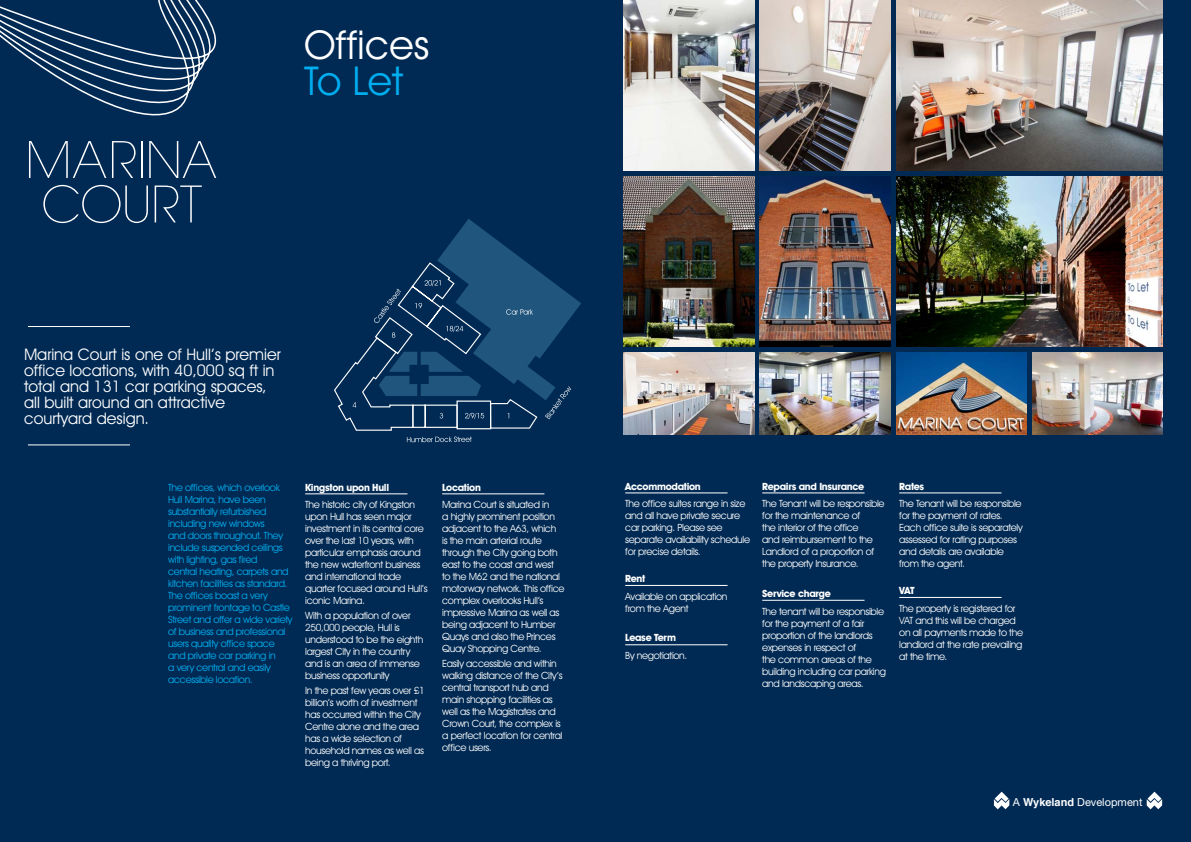
<style>
.page{position:relative;width:1191px;height:842px;background:#002a54}
.page>*{position:absolute;margin:0;border:0;box-sizing:border-box;transform-origin:0 0}
.t1{font:40px/36px "Avant Garde IT Cby BT";color:#fff}
.t2{font:16px/16px "Avant Garde IT Cby BT";color:#fff}
.t3{font:11px "Helvetica Neue";color:#fff}
.t4{font:10px/12px "Avant Garde IT Cby BT";letter-spacing:-.03em;color:#fff}
.t5{font:10px/12px "Avant Garde IT Cby BT";letter-spacing:-.03em;color:#00aeef}
.t6{font:700 10px "Avant Garde IT Cby BT";letter-spacing:-.03em;color:#fff}
.s1{color:#00aeef}
.s2{font-family:"Helvetica";font-weight:700}
</style>
<div class="page">
<svg style="left:29px;top:141px;width:77px;height:37px;background:#204569"></svg>
<svg style="left:112px;top:141px;width:24px;height:37px"></svg>
<hr style="left:141px;top:141px;width:2px;height:37px;background:#fff">
<svg style="left:149px;top:141px;width:67px;height:37px;background:#204569"></svg>
<svg style="left:43px;top:185px;width:105px;height:38px;background:#1b4066"></svg>
<svg style="left:155px;top:186px;width:47px;height:36px;background:#1e4368"></svg>
<svg style="left:0;top:0;width:222px;height:130px;background:#183e64"></svg>
<hr style="left:305px;top:493px;width:102px;height:1px;background:#fff">
<hr style="left:442px;top:493px;width:102px;height:1px;background:#fff">
<hr style="left:625px;top:492px;width:102px;height:1px;background:#fff">
<hr style="left:625px;top:585px;width:102px;height:1px;background:#fff">
<hr style="left:625px;top:644px;width:102px;height:1px;background:#fff">
<hr style="left:762px;top:492px;width:102px;height:1px;background:#fff">
<hr style="left:762px;top:600px;width:102px;height:1px;background:#fff">
<hr style="left:899px;top:492px;width:102px;height:1px;background:#fff">
<hr style="left:899px;top:597px;width:102px;height:1px;background:#fff">
<hr style="left:28px;top:444px;width:102px;height:1px;background:#fff">
<hr style="left:28px;top:326px;width:102px;height:1px;background:#fff">
<svg style="left:333px;top:219px;width:248px;height:223px;background:#103b63"></svg>
<img style="left:896px;top:0;width:266px;height:171px">
<img style="left:624px;top:177px;width:130px;height:170px">
<img style="left:624px;top:0;width:130px;height:171px">
<img style="left:760px;top:177px;width:130px;height:170px">
<img style="left:760px;top:0;width:130px;height:171px">
<img style="left:624px;top:352px;width:130px;height:83px">
<img style="left:760px;top:352px;width:130px;height:83px">
<img style="left:896px;top:352px;width:130px;height:83px">
<img style="left:1032px;top:352px;width:130px;height:83px">
<svg style="left:994px;top:792px;width:15px;height:17px"></svg>
<svg style="left:1146px;top:792px;width:16px;height:17px"></svg>
<img style="left:896px;top:177px;width:266px;height:170px">
<p class="t1" style="left:304px;top:26px;width:127px">Offices<br><span class="s1">To Let</span></p>
<p class="t2" style="left:24px;top:346px;width:258px">Marina Court is one of Hull’s premier office locations, with 40,000 sq ft in total and 131 car parking spaces, all built around an attractive courtyard design.</p>
<p class="t5" style="left:168px;top:481px;width:126px">The offices, which overlook<br>Hull Marina, have been substantially refurbished including new windows<br>and doors throughout. They include suspended ceilings with lighting, gas fired<br>central heating, carpets and kitchen facilities as standard.<br>The offices boast a very prominent frontage to Castle<br>Street and offer a wide variety of business and professional users quality office space and private car parking in<br>a very central and easily accessible location.</p>
<p class="t6" style="left:305px;top:481px;width:85px">Kingston upon Hull</p>
<p class="t4" style="left:305px;top:498px;width:124px">The historic city of Kingston upon Hull has seen major investment in its central core over the last 10 years, with particular emphasis around the new waterfront business and international trade quarter focused around Hull’s iconic Marina.</p>
<p class="t4" style="left:305px;top:609px;width:120px">With a population of over<br>250,000 people, Hull is understood to be the eighth largest City in the country and is an area of immense business opportunity</p>
<p class="t4" style="left:305px;top:684px;width:121px">In the past few years over £1 billion’s worth of investment has occurred within the City<br>Centre alone and the area has a wide selection of household names as well as being a thriving port.</p>
<p class="t6" style="left:442px;top:481px;width:40px">Location</p>
<p class="t4" style="left:442px;top:498px;width:124px">Marina Court is situated in<br>a highly prominent position adjacent to the A63, which<br>is the main arterial route through the City going both east to the coast and west to the M62 and the national motorway network. This office complex overlooks Hull’s impressive Marina as well as being adjacent to Humber<br>Quays and also the Princes<br>Quay Shopping Centre.</p>
<p class="t4" style="left:442px;top:657px;width:122px">Easily accessible and within walking distance of the City’s central transport hub and main shopping facilities as well as the Magistrates and<br>Crown Court, the complex is a perfect location for central office users.</p>
<p class="t6" style="left:625px;top:480px;width:77px">Accommodation</p>
<p class="t4" style="left:625px;top:498px;width:126px">The office suites range in size and all have private secure car parking. Please see separate availability schedule for precise details.</p>
<p class="t6" style="left:625px;top:572px;width:22px">Rent</p>
<p class="t4" style="left:625px;top:590px;width:104px">Available on application from the Agent</p>
<p class="t6" style="left:625px;top:632px;width:52px">Lease Term</p>
<p class="t4" style="left:625px;top:649px;width:63px">By negotiation.</p>
<p class="t6" style="left:762px;top:480px;width:104px">Repairs and Insurance</p>
<p class="t4" style="left:762px;top:498px;width:124px">The Tenant will be responsible for the maintenance of<br>the interior of the office<br>and reimbursement to the<br>Landlord of a proportion of the property Insurance.</p>
<p class="t6" style="left:762px;top:587px;width:70px">Service charge</p>
<p class="t4" style="left:762px;top:605px;width:125px">The tenant will be responsible for the payment of a fair proportion of the landlords expenses in respect of<br>the common areas of the building including car parking and landscaping areas.</p>
<p class="t6" style="left:899px;top:480px;width:27px">Rates</p>
<p class="t4" style="left:899px;top:498px;width:125px">The Tenant will be responsible for the payment of rates.<br>Each office suite is separately assessed for rating purposes and details are available from the agent.</p>
<p class="t6" style="left:899px;top:584px;width:17px">VAT</p>
<p class="t4" style="left:899px;top:602px;width:125px">The property is registered for<br>VAT and this will be charged on all payments made to the landlord at the rate prevailing at the time.</p>
<p class="t3" style="left:1012px;top:796px;width:131px">A <span class="s2">Wykeland</span> Development</p>
</div>
